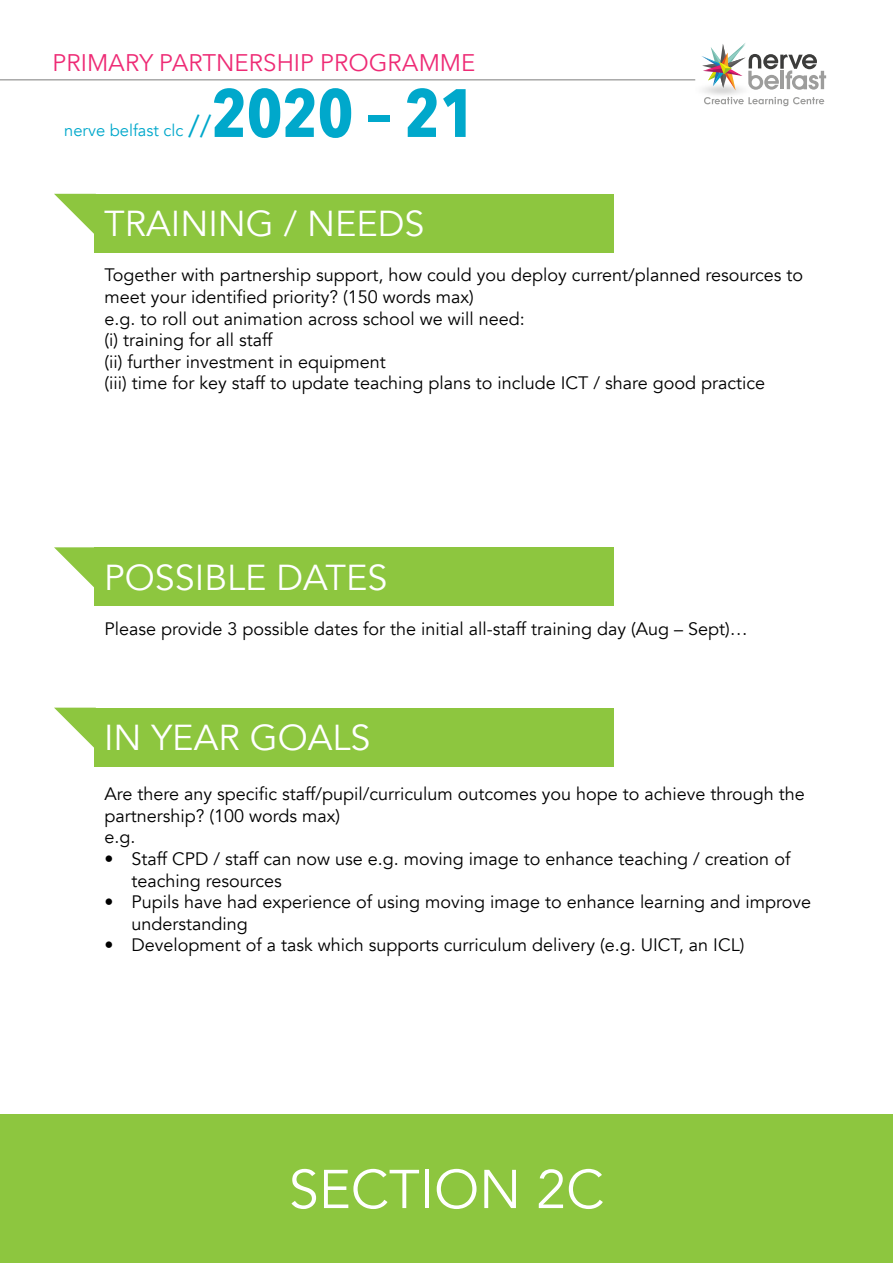
<style>
.page{position:relative;width:893px;height:1263px;background:#fff}
.page>*{position:absolute;margin:0;border:0;box-sizing:border-box;transform-origin:0 0}
.t1{font:54px "Avenir";color:#fff}
.t2{font:36px "Avenir";color:#fff}
.t3{font:24px "Avenir Next";color:#ee2b75}
.t4{font:18px/21.6px "Avenir";color:#000}
.t5{font:16.5px "Avenir";color:#00a8cb}
.s1{font-family:"Avenir Next";font-size:31.5px}
.s2{font-family:"Avenir Next Condensed";font-weight:700;font-size:67.5px}
</style>
<div class="page">
<div style="left:0;top:1114px;width:893px;height:149px;background:#8dc63f"></div>
<div style="left:94px;top:194px;width:520px;height:59px;background:#8dc63f"></div>
<svg style="left:54px;top:194px;width:40px;height:40px"></svg>
<div style="left:94px;top:547px;width:520px;height:59px;background:#8dc63f"></div>
<svg style="left:54px;top:547px;width:40px;height:41px"></svg>
<div style="left:94px;top:707px;width:520px;height:59px;background:#8dc63f"></div>
<svg style="left:54px;top:708px;width:40px;height:40px"></svg>
<hr style="left:0;top:79px;width:695px;height:1px;background:#8b8b8a">
<img style="left:703px;top:90px;width:40px;height:5px">
<svg style="left:702px;top:43px;width:124px;height:47px"></svg>
<svg style="left:704px;top:97px;width:120px;height:9px"></svg>
<h3 class="t3" style="left:52px;top:47px;width:424px">PRIMARY PARTNERSHIP PROGRAMME</h3>
<p class="t5" style="left:64px;top:120px;width:413px">nerve belfast clc <span class="s1">//</span><span class="s2">2020 – 21</span></p>
<h2 class="t2" style="left:104px;top:200px;width:322px">TRAINING / NEEDS</h2>
<p class="t4" style="left:104px;top:265px;width:700px">Together with partnership support, how could you deploy current/planned resources to meet your identified priority? (150 words max)<br>e.g. to roll out animation across school we will need:<br>(i) training for all staff<br>(ii) further investment in equipment<br>(iii) time for key staff to update teaching plans to include ICT / share good practice</p>
<h2 class="t2" style="left:104px;top:554px;width:285px">POSSIBLE DATES</h2>
<p class="t4" style="left:104px;top:618px;width:645px">Please provide 3 possible dates for the initial all-staff training day (Aug – Sept)…</p>
<h2 class="t2" style="left:104px;top:714px;width:268px">IN YEAR GOALS</h2>
<p class="t4" style="left:104px;top:784px;width:702px">Are there any specific staff/pupil/curriculum outcomes you hope to achieve through the partnership? (100 words max)<br>e.g.</p>
<p class="t4" style="left:131px;top:848px;width:660px;text-indent:-27px">• Staff CPD / staff can now use e.g. moving image to enhance teaching / creation of teaching resources</p>
<p class="t4" style="left:131px;top:892px;width:681px;text-indent:-27px">• Pupils have had experience of using moving image to enhance learning and improve understanding</p>
<p class="t4" style="left:104px;top:935px;width:641px">• Development of a task which supports curriculum delivery (e.g. UICT, an ICL)</p>
<h1 class="t1" style="left:289px;top:1154px;width:317px">SECTION 2C</h1>
</div>
